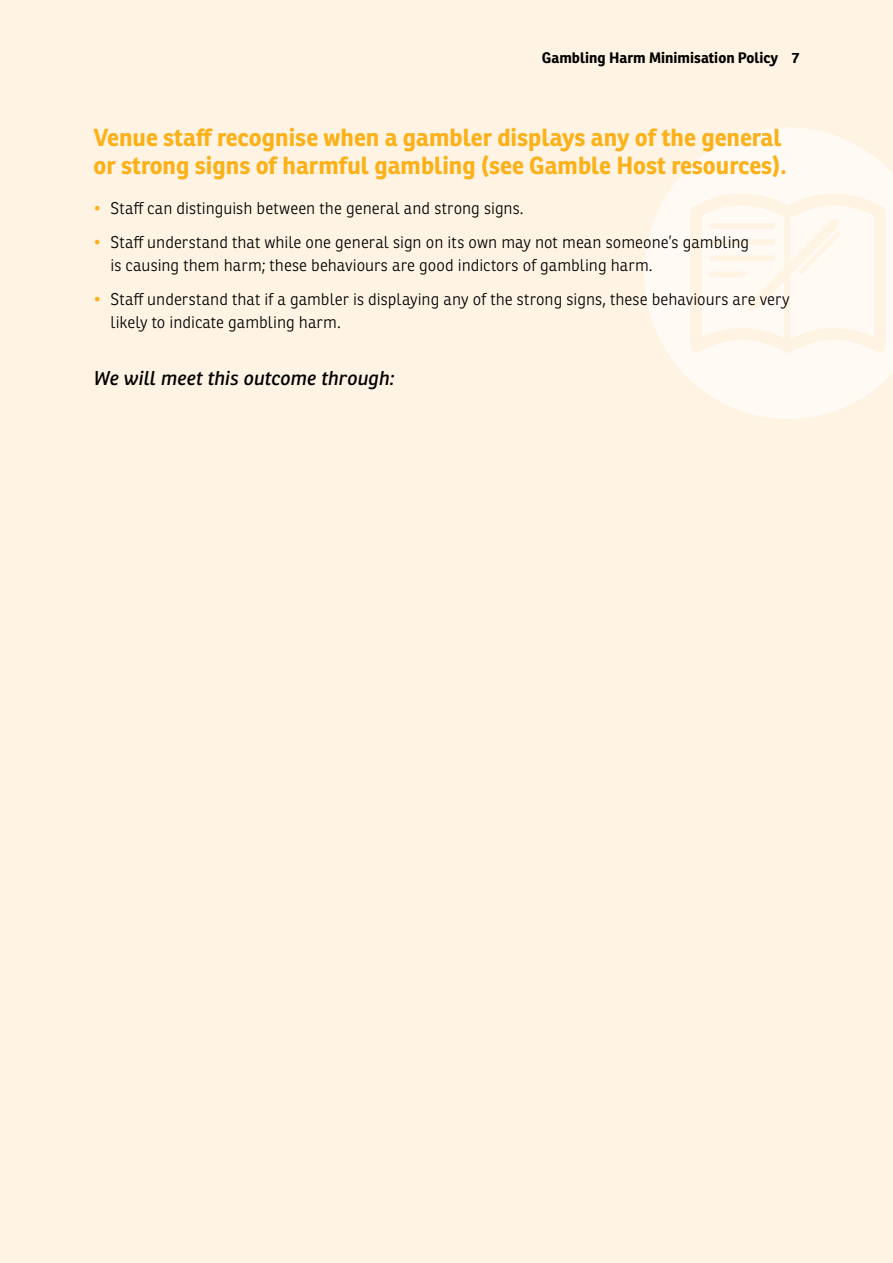
<style>
.page{position:relative;width:893px;height:1263px;background:#fff4e4}
.page>*{position:absolute;margin:0;border:0;box-sizing:border-box;transform-origin:0 0}
.t1{font:700 24px/28.5px "Ronnia Basic";color:#fcb119}
.t2{font:italic 19.5px "Ronnia Basic";letter-spacing:-.005em;color:#000}
.t3{font:300 16.5px/22.5px "Ronnia Basic";color:#000}
.t4{font:700 14.85px "Ronnia Basic";color:#000}
.s1{color:#fcb119}
</style>
<div class="page">
<svg style="left:644px;top:128px;width:249px;height:291px;fill:#fffbf4"></svg>
<svg style="left:690px;top:189px;width:196px;height:164px"></svg>
<p class="t4" style="left:542px;top:48px;width:259px">Gambling Harm Minimisation Policy 7</p>
<h1 class="t1" style="left:94px;top:123px;width:695px">Venue staff recognise when a gambler displays any of the general or strong signs of harmful gambling (see Gamble Host resources).</h1>
<p class="t3" style="left:94px;top:197px;width:432px"><span class="s1">•</span> Staff can distinguish between the general and strong signs.</p>
<p class="t3" style="left:111px;top:231px;width:640px;text-indent:-17px"><span class="s1">•</span> Staff understand that while one general sign on its own may not mean someone’s gambling is causing them harm; these behaviours are good indictors of gambling harm.</p>
<p class="t3" style="left:111px;top:288px;width:681px;text-indent:-17px"><span class="s1">•</span> Staff understand that if a gambler is displaying any of the strong signs, these behaviours are very likely to indicate gambling harm.</p>
<p class="t2" style="left:94px;top:366px;width:302px">We will meet this outcome through:</p>
</div>
